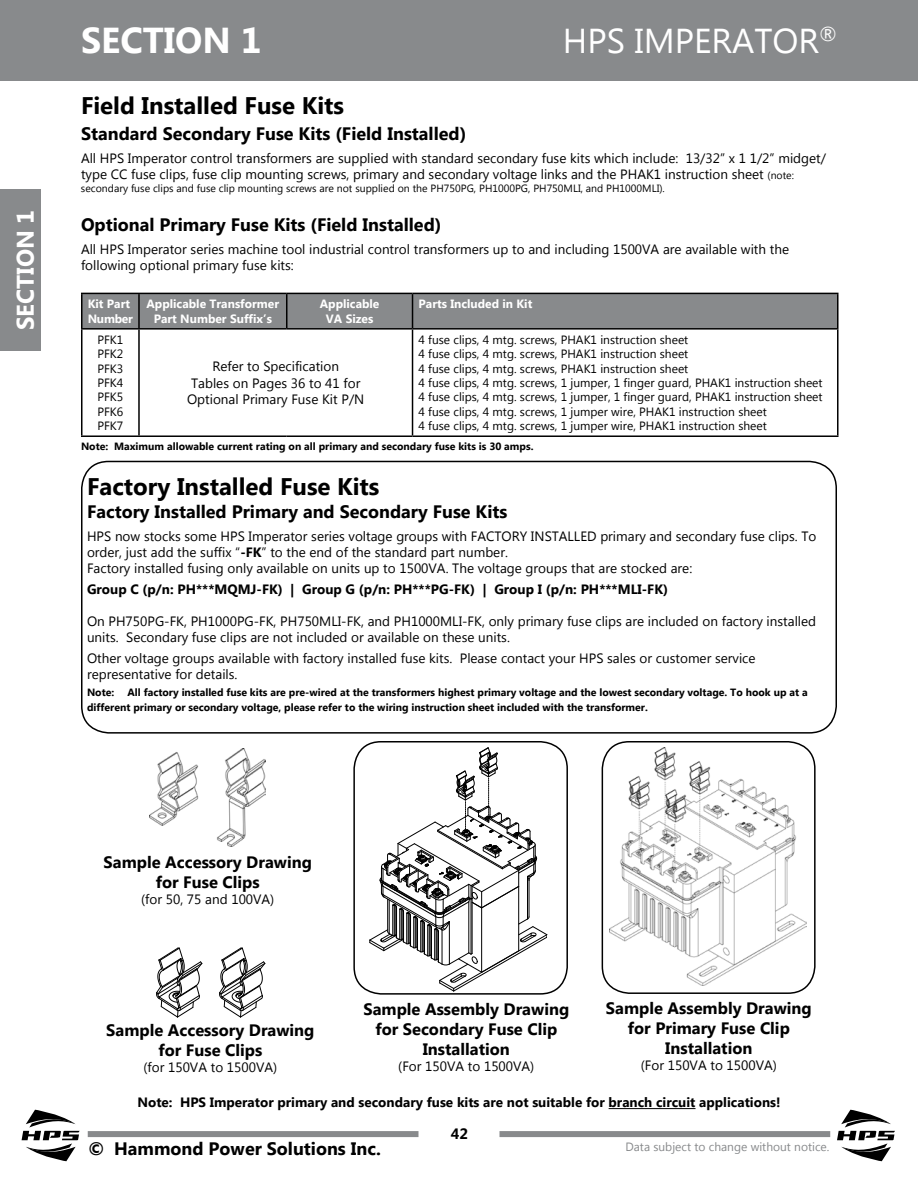
<style>
.page{position:relative;width:918px;height:1188px;background:#fff}
.page>*{position:absolute;margin:0;border:0;box-sizing:border-box;transform-origin:0 0}
.t1{font:700 36px "Microsoft New Tai Lue";color:#fff}
.t2{font:34.5px "Microsoft New Tai Lue";color:#fff}
.t3{font:700 24px "Microsoft New Tai Lue";color:#000}
.t4{font:700 24px "Microsoft New Tai Lue";color:#fff}
.t5{font:700 18px "Microsoft New Tai Lue";color:#000}
.t6{font:700 16.5px/19.8px "Microsoft New Tai Lue";color:#000;text-align:center}
.t7{font:700 15px "Microsoft New Tai Lue";color:#000}
.t8{font:13.5px/16.2px "Microsoft New Tai Lue";color:#000}
.t9{font:700 13.5px "Microsoft New Tai Lue";color:#000}
.t10{font:12px/14.4px "Microsoft New Tai Lue";color:#000;text-align:justify}
.t11{font:700 12px/14.4px "Microsoft New Tai Lue";color:#fff;text-align:center}
.t12{font:12px "Microsoft New Tai Lue";color:#888a8c}
.t13{font:700 10.5px/14.4px "Microsoft New Tai Lue";color:#000}
.t14{font:10.5px "Microsoft New Tai Lue";color:#000}
.s1{font-size:10.5px}
.s2{font-weight:700}
</style>
<div class="page">
<div style="left:0;top:0;width:918px;height:81px;background:#888a8c"></div>
<div style="left:0;top:189px;width:40px;height:162px;background:#888a8c"></div>
<svg style="left:22px;top:1110px;width:58px;height:51px"></svg>
<svg style="left:837px;top:1110px;width:58px;height:51px"></svg>
<div style="left:88px;top:1131px;width:330px;height:6px;background:#888a8c"></div>
<div style="left:500px;top:1131px;width:330px;height:6px;background:#888a8c"></div>
<div style="left:353px;top:741px;width:215px;height:254px;border:2px solid #000;border-radius:27px"></div>
<img style="left:609px;top:748px;width:197px;height:237px">
<svg style="left:370px;top:747px;width:178px;height:244px"></svg>
<div style="left:82px;top:294px;width:755px;height:34px;background:#888a8c"></div>
<hr style="left:81px;top:293px;width:58px;height:1px;background:#000">
<hr style="left:81px;top:294px;width:1px;height:34px;background:#000">
<hr style="left:139px;top:293px;width:148px;height:1px;background:#000">
<hr style="left:138px;top:294px;width:2px;height:34px;background:#000">
<hr style="left:287px;top:293px;width:126px;height:1px;background:#000">
<hr style="left:286px;top:294px;width:1px;height:34px;background:#000">
<hr style="left:413px;top:293px;width:426px;height:1px;background:#000">
<hr style="left:412px;top:294px;width:1px;height:34px;background:#000">
<hr style="left:837px;top:294px;width:2px;height:34px;background:#000">
<hr style="left:81px;top:328px;width:58px;height:2px;background:#000">
<hr style="left:81px;top:330px;width:1px;height:105px;background:#000">
<hr style="left:139px;top:328px;width:148px;height:2px;background:#000">
<hr style="left:138px;top:330px;width:2px;height:105px;background:#000">
<hr style="left:287px;top:328px;width:126px;height:2px;background:#000">
<hr style="left:413px;top:328px;width:426px;height:2px;background:#000">
<hr style="left:412px;top:330px;width:1px;height:105px;background:#000">
<hr style="left:837px;top:330px;width:2px;height:105px;background:#000">
<hr style="left:81px;top:435px;width:58px;height:2px;background:#000">
<hr style="left:139px;top:435px;width:148px;height:2px;background:#000">
<hr style="left:287px;top:435px;width:126px;height:2px;background:#000">
<hr style="left:413px;top:435px;width:426px;height:2px;background:#000">
<hr style="left:609px;top:1108px;width:87px;height:1px;background:#000">
<div style="left:81px;top:461px;width:756px;height:273px;border:2px solid #000;border-radius:27px"></div>
<img style="left:149px;top:749px;width:116px;height:97px">
<svg style="left:156px;top:947px;width:46px;height:71px"></svg>
<svg style="left:219px;top:947px;width:46px;height:71px"></svg>
<div style="left:602px;top:741px;width:214px;height:253px;border:2px solid #000;border-radius:27px"></div>
<h3 class="t4" style="left:12px;top:330px;width:122px;rotate:-90deg">SECTION 1</h3>
<h1 class="t1" style="left:81px;top:20px;width:182px">SECTION 1</h1>
<h3 class="t3" style="left:81px;top:92px;width:265px">Field Installed Fuse Kits</h3>
<h2 class="t2" style="left:563px;top:21px;width:276px">HPS IMPERATOR<sup>®</sup></h2>
<h3 class="t5" style="left:81px;top:123px;width:387px">Standard Secondary Fuse Kits (Field Installed)</h3>
<p class="t8" style="left:81px;top:151px;width:747px">All HPS Imperator control transformers are supplied with standard secondary fuse kits which include: 13/32” x 1 1/2” midget/ type CC fuse clips, fuse clip mounting screws, primary and secondary voltage links and the PHAK1 instruction sheet <span class="s1">(note:</span></p>
<p class="t14" style="left:81px;top:182px;width:585px">secondary fuse clips and fuse clip mounting screws are not supplied on the PH750PG, PH1000PG, PH750MLI, and PH1000MLI).</p>
<h3 class="t5" style="left:81px;top:214px;width:362px">Optional Primary Fuse Kits (Field Installed)</h3>
<p class="t8" style="left:81px;top:242px;width:710px">All HPS Imperator series machine tool industrial control transformers up to and including 1500VA are available with the following optional primary fuse kits:</p>
<p class="t11" style="left:88px;top:298px;width:47px;text-align:left">Kit Part<br>Number</p>
<p class="t11" style="left:146px;top:298px;width:134px">Applicable Transformer<br>Part Number Suffix’s</p>
<p class="t11" style="left:320px;top:298px;width:61px">Applicable<br>VA Sizes</p>
<p class="t11" style="left:419px;top:298px;width:115px">Parts Included in Kit</p>
<p class="t10" style="left:97px;top:333px;width:28px">PFK1<br>PFK2<br>PFK3<br>PFK4<br>PFK5<br>PFK6<br>PFK7</p>
<p class="t10" style="left:419px;top:333px;width:406px;text-align:left">4 fuse clips, 4 mtg. screws, PHAK1 instruction sheet<br>4 fuse clips, 4 mtg. screws, PHAK1 instruction sheet<br>4 fuse clips, 4 mtg. screws, PHAK1 instruction sheet<br>4 fuse clips, 4 mtg. screws, 1 jumper, 1 finger guard, PHAK1 instruction sheet 4 fuse clips, 4 mtg. screws, 1 jumper, 1 finger guard, PHAK1 instruction sheet 4 fuse clips, 4 mtg. screws, 1 jumper wire, PHAK1 instruction sheet<br>4 fuse clips, 4 mtg. screws, 1 jumper wire, PHAK1 instruction sheet</p>
<p class="t8" style="left:187px;top:360px;width:179px;text-align:center">Refer to Specification<br>Tables on Pages 36 to 41 for<br>Optional Primary Fuse Kit P/N</p>
<p class="t13" style="left:81px;top:440px;width:454px">Note: Maximum allowable current rating on all primary and secondary fuse kits is 30 amps.</p>
<h3 class="t3" style="left:87px;top:472px;width:294px">Factory Installed Fuse Kits</h3>
<h3 class="t5" style="left:87px;top:501px;width:422px">Factory Installed Primary and Secondary Fuse Kits</h3>
<p class="t8" style="left:87px;top:529px;width:731px">HPS now stocks some HPS Imperator series voltage groups with FACTORY INSTALLED primary and secondary fuse clips. To order, just add the suffix “<span class="s2">-FK</span>” to the end of the standard part number.<br>Factory installed fusing only available on units up to 1500VA. The voltage groups that are stocked are:</p>
<p class="t9" style="left:87px;top:581px;width:583px">Group C (p/n: PH***MQMJ-FK) | Group G (p/n: PH***PG-FK) | Group I (p/n: PH***MLI-FK)</p>
<p class="t8" style="left:87px;top:614px;width:731px">On PH750PG-FK, PH1000PG-FK, PH750MLI-FK, and PH1000MLI-FK, only primary fuse clips are included on factory installed units. Secondary fuse clips are not included or available on these units.</p>
<p class="t8" style="left:87px;top:651px;width:670px">Other voltage groups available with factory installed fuse kits. Please contact your HPS sales or customer service representative for details.</p>
<p class="t13" style="left:87px;top:686px;width:29px">Note:</p>
<p class="t13" style="left:87px;top:686px;width:722px;text-indent:40px">All factory installed fuse kits are pre-wired at the transformers highest primary voltage and the lowest secondary voltage. To hook up at a different primary or secondary voltage, please refer to the wiring instruction sheet included with the transformer.</p>
<p class="t6" style="left:104px;top:854px;width:210px">Sample Accessory Drawing for Fuse Clips</p>
<p class="t8" style="left:141px;top:893px;width:135px">(for 50, 75 and 100VA)</p>
<p class="t6" style="left:106px;top:1022px;width:210px">Sample Accessory Drawing for Fuse Clips</p>
<p class="t8" style="left:144px;top:1060px;width:135px">(for 150VA to 1500VA)</p>
<p class="t6" style="left:363px;top:1001px;width:207px">Sample Assembly Drawing for Secondary Fuse Clip<br>Installation</p>
<p class="t8" style="left:398px;top:1059px;width:138px">(For 150VA to 1500VA)</p>
<p class="t6" style="left:606px;top:1000px;width:207px">Sample Assembly Drawing for Primary Fuse Clip<br>Installation</p>
<p class="t8" style="left:641px;top:1058px;width:138px">(For 150VA to 1500VA)</p>
<p class="t9" style="left:137px;top:1095px;width:645px">Note: HPS Imperator primary and secondary fuse kits are not suitable for branch circuit applications!</p>
<p class="t7" style="left:451px;top:1125px;width:19px">42</p>
<h3 class="t5" style="left:88px;top:1138px;width:294px">© Hammond Power Solutions Inc.</h3>
<p class="t12" style="left:625px;top:1140px;width:206px">Data subject to change without notice.</p>
</div>
